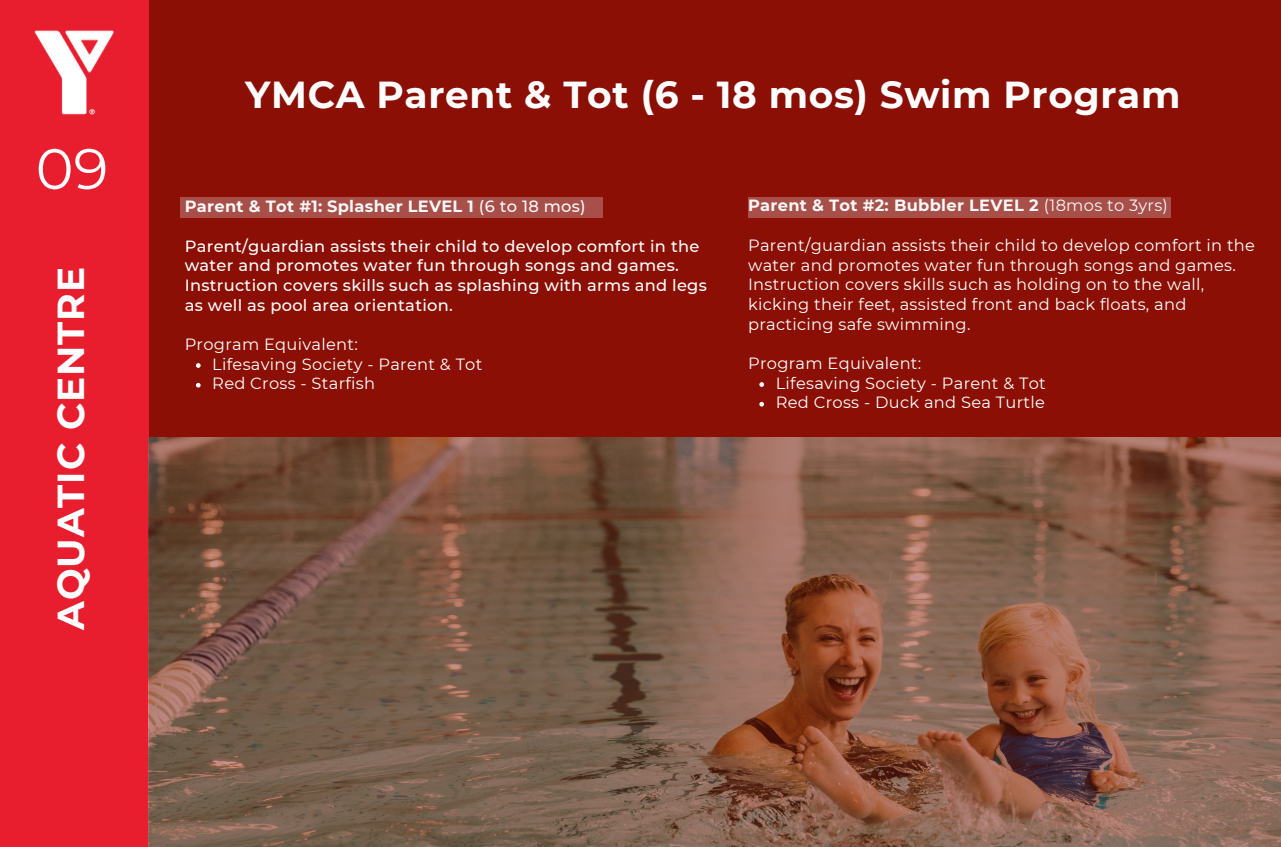
<style>
.page{position:relative;width:1281px;height:847px;background:#8b0f04}
.page>*{position:absolute;margin:0;border:0;box-sizing:border-box;transform-origin:0 0}
.t1{font:57.12px "Montserrat";color:#fff}
.t2{font:700 37.5px "Montserrat";letter-spacing:.015em;color:#fff}
.t3{font:16.25px/19.8px "Montserrat";letter-spacing:.02em;color:#fff}
.t4{font:500 16.25px/19.8px "Montserrat";letter-spacing:.02em;color:#fff}
.t5{font:700 16.25px "Montserrat";letter-spacing:.02em;color:#fff}
.s1{font-weight:500}
.s2{font-weight:400}
</style>
<div class="page">
<div style="left:0;top:0;width:149px;height:846px;background:#e81d2d"></div>
<img style="left:34px;top:30px;width:80px;height:85px">
<svg style="left:196px;top:363px;width:5px;height:5px"></svg>
<svg style="left:196px;top:383px;width:5px;height:4px"></svg>
<svg style="left:759px;top:382px;width:5px;height:5px"></svg>
<svg style="left:759px;top:402px;width:5px;height:4px"></svg>
<div style="left:748px;top:197px;width:422px;height:20px;background:#a74f48"></div>
<div style="left:180px;top:197px;width:423px;height:20px;background:#a74f48"></div>
<img style="left:149px;top:437px;width:1131px;height:409px">
<h1 class="t1" style="left:36px;top:134px;width:74px">09</h1>
<h2 class="t2" style="left:48px;top:630px;width:364px;rotate:-90deg">AQUATIC CENTRE</h2>
<h2 class="t2" style="left:245px;top:71px;width:936px">YMCA Parent &amp; Tot (6 - 18 mos) Swim Program</h2>
<p class="t5" style="left:185px;top:196px;width:402px">Parent &amp; Tot #1: Splasher LEVEL 1 <span class="s1">(6 to 18 mos)</span></p>
<p class="t4" style="left:185px;top:236px;width:524px">Parent/guardian assists their child to develop comfort in the water and promotes water fun through songs and games.<br>Instruction covers skills such as splashing with arms and legs as well as pool area orientation.</p>
<p class="t3" style="left:212px;top:334px;width:271px;text-indent:-28px">Program Equivalent:<br>Lifesaving Society - Parent &amp; Tot<br>Red Cross - Starfish</p>
<p class="t5" style="left:748px;top:196px;width:421px">Parent &amp; Tot #2: Bubbler LEVEL 2 <span class="s2">(18mos to 3yrs)</span></p>
<p class="t3" style="left:748px;top:235px;width:508px">Parent/guardian assists their child to develop comfort in the water and promotes water fun through songs and games.<br>Instruction covers skills such as holding on to the wall, kicking their feet, assisted front and back floats, and practicing safe swimming.</p>
<p class="t3" style="left:776px;top:353px;width:271px;text-indent:-28px">Program Equivalent:<br>Lifesaving Society - Parent &amp; Tot<br>Red Cross - Duck and Sea Turtle</p>
</div>
